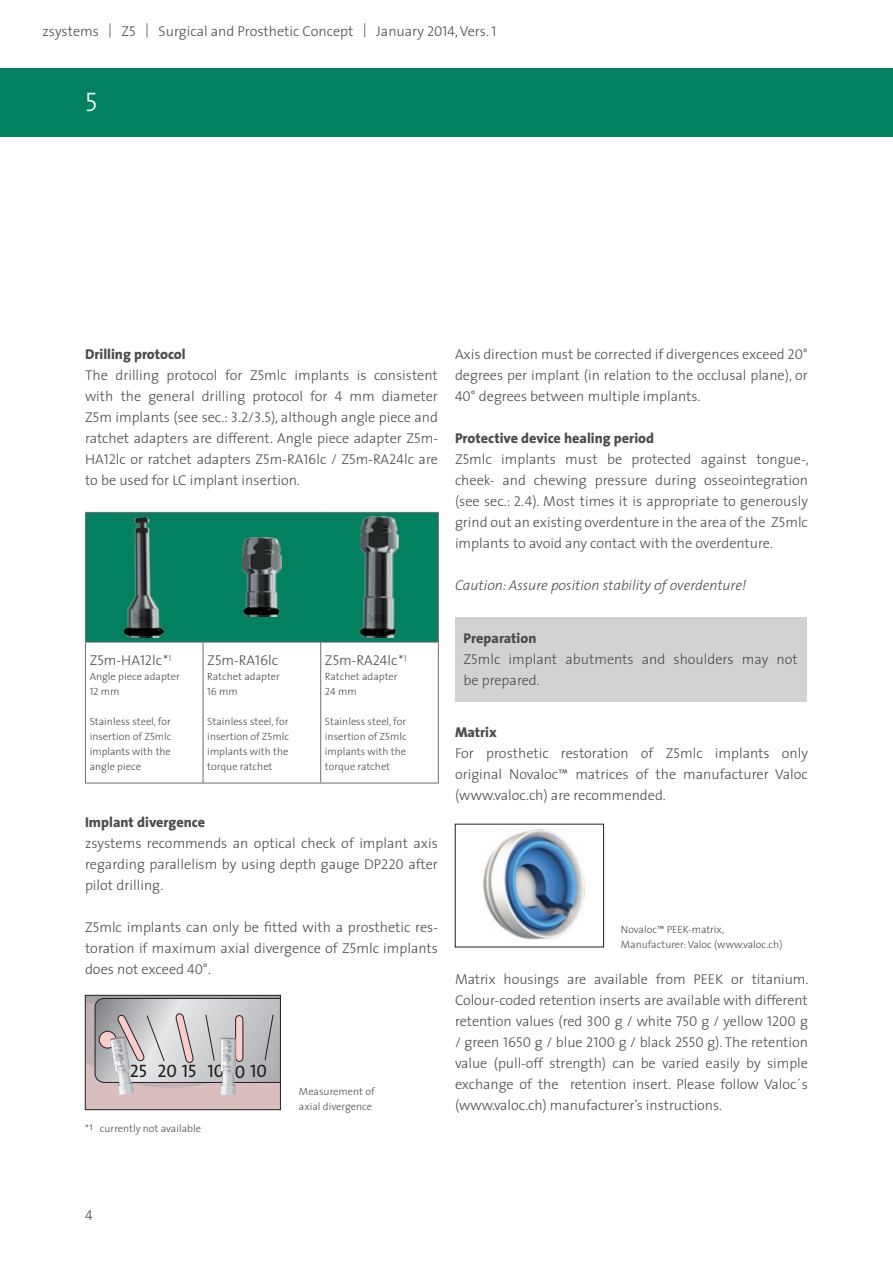
<style>
.page{position:relative;width:893px;height:1263px;background:#fff}
.page>*{position:absolute;margin:0;border:0;box-sizing:border-box;transform-origin:0 0}
.Kapitelnummer{font:27px "The Sans Light Caps";color:#fff}
.t1{font:18px "The Sans Caps";color:#231f20}
.Text{font:300 14.25px/21px "The Sans";color:#4b4c4d;text-align:justify}
.Titel{font:800 14.25px "The Sans";color:#4b4c4d}
.Text-2{font:italic 300 14.25px "The Sans";color:#4b4c4d}
.t2{font:14.25px "The Sans Light Caps";color:#4b4c4d}
.Legende{font:300 10.5px/15px "The Sans";color:#4b4c4d;text-align:justify}
.Legende-2{font:10.5px "The Sans Light Caps";color:#4b4c4d}
.s1{font-family:"The Sans Light Caps";font-weight:400}
.s2{font-family:"The Sans";font-weight:300}
</style>
<div class="page">
<div style="left:0;top:68px;width:893px;height:68px;background:#01815f"></div>
<svg style="left:87px;top:997px;width:192px;height:111px;background:#c5bdbf"></svg>
<div style="left:99px;top:1031px;width:17px;height:17px;background:#facdcc;border-radius:50%"></div>
<div style="left:99px;top:1031px;width:17px;height:17px;border:1px solid #231f20;border-radius:50%"></div>
<img style="left:220px;top:1038px;width:16px;height:57px">
<img style="left:110px;top:1036px;width:24px;height:59px">
<div style="left:85px;top:995px;width:196px;height:115px;border:1px solid #231f20"></div>
<div style="left:455px;top:617px;width:351px;height:84px;background:#d1d2d4"></div>
<img style="left:483px;top:829px;width:102px;height:111px">
<div style="left:86px;top:513px;width:352px;height:129px;background:#01815f"></div>
<hr style="left:85px;top:513px;width:1px;height:129px;background:#6c6d70">
<hr style="left:85px;top:512px;width:118px;height:1px;background:#6c6d70">
<hr style="left:203px;top:512px;width:118px;height:1px;background:#6c6d70">
<hr style="left:321px;top:512px;width:118px;height:1px;background:#6c6d70">
<hr style="left:438px;top:513px;width:1px;height:129px;background:#6c6d70">
<hr style="left:85px;top:642px;width:1px;height:141px;background:#6c6d70">
<hr style="left:203px;top:642px;width:1px;height:141px;background:#6c6d70">
<hr style="left:85px;top:642px;width:118px;height:1px;background:#6c6d70">
<hr style="left:203px;top:642px;width:118px;height:1px;background:#6c6d70">
<hr style="left:320px;top:642px;width:1px;height:141px;background:#6c6d70">
<hr style="left:321px;top:642px;width:118px;height:1px;background:#6c6d70">
<hr style="left:438px;top:642px;width:1px;height:141px;background:#6c6d70">
<hr style="left:85px;top:783px;width:118px;height:1px;background:#6c6d70">
<hr style="left:203px;top:783px;width:118px;height:1px;background:#6c6d70">
<hr style="left:321px;top:783px;width:118px;height:1px;background:#6c6d70">
<img style="left:125px;top:517px;width:39px;height:120px">
<img style="left:243px;top:538px;width:38px;height:79px">
<img style="left:360px;top:517px;width:39px;height:121px">
<p class="Text" style="left:43px;top:20px;width:455px">zsystems | Z<span class="s1">5</span> | Surgical and Prosthetic Concept | January <span class="s1">2014</span>, Vers. <span class="s1">1</span></p>
<p class="Kapitelnummer" style="left:85px;top:80px;width:14px">5</p>
<p class="Titel" style="left:85px;top:342px;width:102px">Drilling protocol</p>
<p class="Text" style="left:85px;top:364px;width:354px">The drilling protocol for Z<span class="s1">5</span>mlc implants is consistent with the general drilling protocol for <span class="s1">4</span> mm diameter Z<span class="s1">5</span>m implants (see sec.: <span class="s1">3.2/3.5</span>), although angle piece and ratchet adapters are different. Angle piece adapter Z<span class="s1">5</span>m-HA<span class="s1">12</span>lc or ratchet adapters Z<span class="s1">5</span>m-RA<span class="s1">16</span>lc / Z<span class="s1">5</span>m-RA<span class="s1">24</span>lc are to be used for LC implant insertion.</p>
<p class="Text" style="left:90px;top:649px;width:83px">Z<span class="s1">5</span>m-HA<span class="s1">12</span>lc*<sup>1</sup></p>
<p class="Legende" style="left:90px;top:669px;width:92px">Angle piece adapter</p>
<p class="Legende-2" style="left:90px;top:683px;width:31px">12 <span class="s2">mm</span></p>
<p class="Legende" style="left:90px;top:714px;width:83px">Stainless steel, for insertion of Z<span class="s1">5</span>mlc implants with the angle piece</p>
<p class="Text" style="left:207px;top:649px;width:72px">Z<span class="s1">5</span>m-RA<span class="s1">16</span>lc</p>
<p class="Legende" style="left:207px;top:669px;width:74px">Ratchet adapter</p>
<p class="Legende-2" style="left:207px;top:683px;width:32px">16 <span class="s2">mm</span></p>
<p class="Legende" style="left:207px;top:714px;width:83px">Stainless steel, for insertion of Z<span class="s1">5</span>mlc implants with the torque ratchet</p>
<p class="Text" style="left:325px;top:649px;width:83px">Z<span class="s1">5</span>m-RA<span class="s1">24</span>lc*<sup>1</sup></p>
<p class="Legende" style="left:325px;top:669px;width:74px">Ratchet adapter</p>
<p class="Legende-2" style="left:325px;top:683px;width:33px">24 <span class="s2">mm</span></p>
<p class="Legende" style="left:325px;top:714px;width:83px">Stainless steel, for insertion of Z<span class="s1">5</span>mlc implants with the torque ratchet</p>
<p class="Titel" style="left:85px;top:811px;width:122px">Implant divergence</p>
<p class="Text" style="left:85px;top:833px;width:354px">zsystems recommends an optical check of implant axis regarding parallelism by using depth gauge DP<span class="s1">220</span> after pilot drilling.</p>
<p class="Text" style="left:85px;top:917px;width:354px">Z<span class="s1">5</span>mlc implants can only be fitted with a prosthetic res&shy;toration if maximum axial divergence of Z<span class="s1">5</span>mlc implants does not exceed <span class="s1">40°</span>.</p>
<p class="t1" style="left:130px;top:1056px;width:139px">25 20 15 10 0 10</p>
<p class="Legende" style="left:85px;top:1120px;width:117px">*1 currently not available</p>
<p class="Legende" style="left:299px;top:1083px;width:77px">Measurement of axial divergence</p>
<p class="Text" style="left:455px;top:343px;width:354px">Axis direction must be corrected if divergences exceed <span class="s1">20° </span>degrees per implant (in relation to the occlusal plane), or <span class="s1">40°</span> degrees between multiple implants.</p>
<p class="Titel" style="left:455px;top:426px;width:201px">Protective device healing period</p>
<p class="Text" style="left:455px;top:448px;width:355px">Z<span class="s1">5</span>mlc implants must be protected against tongue-, cheek- and chewing pressure during osseointegration (see sec.: <span class="s1">2.4</span>). Most times it is appropriate to generously grind out an existing overdenture in the area of the Z<span class="s1">5</span>mlc implants to avoid any contact with the overdenture.</p>
<p class="Text-2" style="left:455px;top:574px;width:293px">Caution: Assure position stability of overdenture!</p>
<p class="Titel" style="left:463px;top:626px;width:75px">Preparation</p>
<p class="Text" style="left:463px;top:648px;width:336px">Z<span class="s1">5</span>mlc implant abutments and shoulders may not be prepared.</p>
<p class="Titel" style="left:455px;top:720px;width:43px">Matrix</p>
<p class="Text" style="left:455px;top:742px;width:354px">For prosthetic restoration of Z<span class="s1">5</span>mlc implants only original Novaloc™ matrices of the manufacturer Valoc (www.valoc.ch) are recommended.</p>
<p class="Legende" style="left:621px;top:922px;width:163px">Novaloc™ PEEK-matrix,<br>Manufacturer: Valoc (www.valoc.ch)</p>
<p class="Text" style="left:455px;top:968px;width:355px">Matrix housings are available from PEEK or titanium.<br>Colour-coded retention inserts are available with different retention values (red <span class="s1">300</span> g / white <span class="s1">750</span> g / yellow <span class="s1">1200</span> g / green <span class="s1">1650</span> g / blue <span class="s1">2100</span> g / black <span class="s1">2550</span> g). The retention value (pull-off strength) can be varied easily by simple exchange of the retention insert. Please follow Valoc´s (www.valoc.ch) manufacturer’s instructions.</p>
<p class="t2" style="left:85px;top:1204px;width:9px">4</p>
</div>
